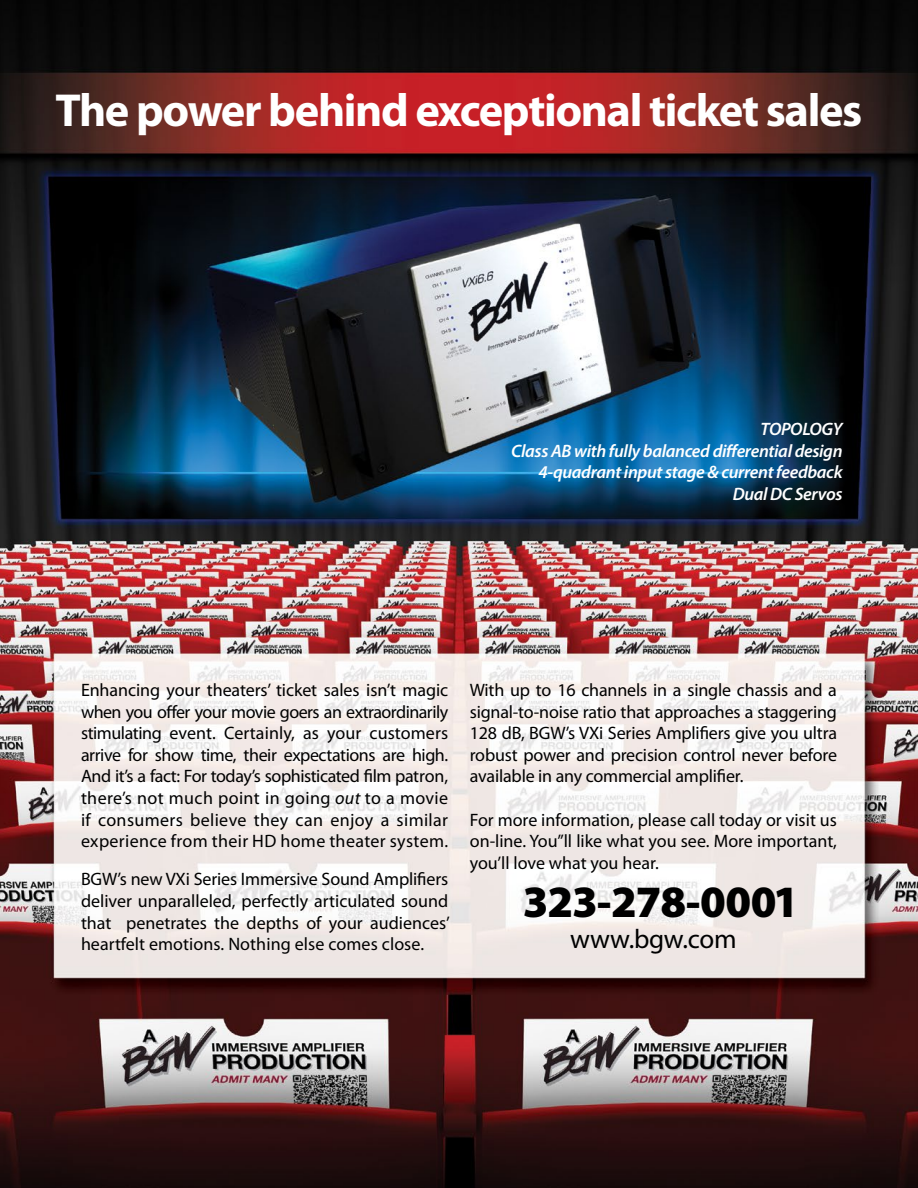
<style>
.page{position:relative;width:918px;height:1188px;background:#fff}
.page>*{position:absolute;margin:0;border:0;box-sizing:border-box;transform-origin:0 0}
.t1{font:700 46.5px "Myriad Pro";letter-spacing:-.03em;color:#fff}
.t2{font:900 45px "Myriad Pro";letter-spacing:-.025em;color:#000}
.t3{font:27px "Myriad Pro";letter-spacing:-.01em;color:#000}
.t4{font:18px/21.6px "Myriad Pro";color:#000;text-align:justify}
.t5{font:italic 600 18px/21.6px "Myriad Pro";letter-spacing:-.02em;color:#fff;text-align:right}
.s1{font-style:italic}
</style>
<div class="page">
<img style="left:0;top:0;width:918px;height:1188px">
<h1 class="t1" style="left:56px;top:80px;width:808px">The power behind exceptional ticket sales</h1>
<p class="t5" style="left:511px;top:418px;width:333px">TOPOLOGY<br>Class AB with fully balanced differential design<br>4-quadrant input stage &amp; current feedback<br>Dual DC Servos</p>
<p class="t4" style="left:81px;top:679px;width:369px">Enhancing your theaters’ ticket sales isn’t magic when you offer your movie goers an extraordinarily stimulating event. Certainly, as your customers arrive for show time, their expectations are high.<br>And it’s a fact: For today’s sophisticated film patron, there’s not much point in going <span class="s1">out</span> to a movie if consumers believe they can enjoy a similar experience from their HD home theater system.</p>
<p class="t4" style="left:81px;top:868px;width:370px">BGW’s new VXi Series Immersive Sound Amplifiers deliver unparalleled, perfectly articulated sound that penetrates the depths of your audiences’ heartfelt emotions. Nothing else comes close.</p>
<p class="t4" style="left:470px;top:679px;width:369px">With up to 16 channels in a single chassis and a signal-to-noise ratio that approaches a staggering 128 dB, BGW’s VXi Series Amplifiers give you ultra robust power and precision control never before available in any commercial amplifier.</p>
<p class="t4" style="left:470px;top:809px;width:369px">For more information, please call today or visit us on-line. You”ll like what you see. More important, you’ll love what you hear.</p>
<h2 class="t2" style="left:523px;top:872px;width:278px">323-278-0001</h2>
<h3 class="t3" style="left:570px;top:922px;width:168px">www.bgw.com</h3>
</div>
